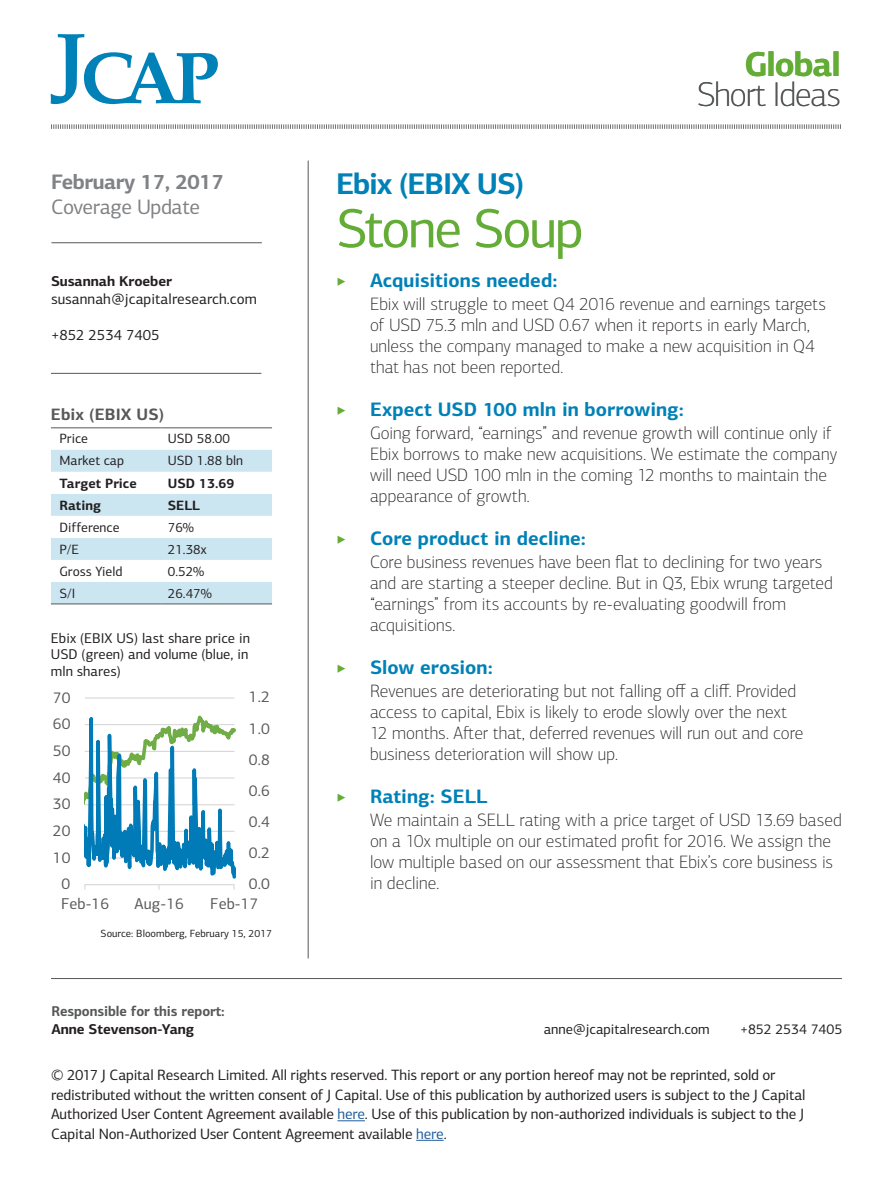
<style>
.page{position:relative;width:893px;height:1191px;background:#fff}
.page>*{position:absolute;margin:0;border:0;box-sizing:border-box;transform-origin:0 0}
.Front_page_headline{font:55.5px "PF Centro Sans Pro";letter-spacing:-.045em;color:#63ad36}
.t1{font:100 34.5px "PF Centro Sans Pro";letter-spacing:-.03em;color:#545557}
.t2{font:700 34.5px "PF Centro Sans Pro";letter-spacing:-.03em;color:#63ad36}
.Front_page_company_n{font:700 30px "PF Centro Sans Pro";letter-spacing:-.04em;color:#0081b7}
.t3{font:700 21px "PF Centro Sans Pro";letter-spacing:-.02em;color:#808285}
.t4{font:21px "PF Centro Sans Pro";letter-spacing:-.02em;color:#808285}
.t5{font:700 19.5px "PF Centro Sans Pro";color:#0081b7}
.Front_page_body{font:100 18px/21px "PF Centro Sans Pro";color:#231f20}
.Front_page_accent_he{font:700 16.5px "PF Centro Sans Pro";letter-spacing:.005em;color:#57585a}
.t6{font:15.75px "PF Centro Sans Pro";letter-spacing:.01em;color:#595959}
.t7{font:15px/19.5px "PF Centro Sans Pro";letter-spacing:-.01em;color:#231f20}
.Front_page_accent_bo{font:14.25px/16.5px "PF Centro Sans Pro";color:#231f20;text-align:justify}
.t8{font:700 14.25px "PF Centro Sans Pro";letter-spacing:-.005em;color:#231f20}
.t9{font:700 14.25px "PF Centro Sans Pro";letter-spacing:-.005em;color:#57585a;scale:.96 1}
.t10{font:13.5px "PF Centro Sans Pro";color:#231f20}
.t11{font:700 13.5px "PF Centro Sans Pro";color:#231f20}
.Source{font:10.5px "PF Centro Sans Pro";color:#231f20}
.s1{font-family:"PF Centro Serif Pro";font-weight:400;color:#63ad36}
.s2{color:#215e9e}
</style>
<div class="page">
<svg style="left:51px;top:124px;width:790px;height:5px"></svg>
<svg style="left:51px;top:34px;width:167px;height:70px"></svg>
<svg style="left:337px;top:1120px;width:28px;height:1px"></svg>
<svg style="left:416px;top:1140px;width:28px;height:1px"></svg>
<hr style="left:51px;top:242px;width:211px;height:1px;background:#57585a">
<hr style="left:51px;top:373px;width:210px;height:1px;background:#57585a">
<hr style="left:308px;top:161px;width:1px;height:797px;background:#57585a">
<hr style="left:51px;top:978px;width:791px;height:1px;background:#57585a">
<hr style="left:85px;top:697px;width:149px;height:1px;background:#d9d9d9">
<svg style="left:84px;top:698px;width:151px;height:191px"></svg>
<svg style="left:51px;top:450px;width:221px;height:153px"></svg>
<hr style="left:51px;top:427px;width:110px;height:1px;background:#57585a">
<hr style="left:161px;top:427px;width:111px;height:1px;background:#57585a">
<hr style="left:51px;top:603px;width:110px;height:1px;background:#57585a">
<hr style="left:161px;top:603px;width:111px;height:1px;background:#57585a">
<p class="t3" style="left:51px;top:168px;width:174px">February 17, 2017</p>
<p class="t4" style="left:51px;top:194px;width:150px">Coverage Update</p>
<p class="t8" style="left:51px;top:272px;width:123px">Susannah Kroeber</p>
<p class="t7" style="left:51px;top:289px;width:207px">susannah@jcapitalresearch.com</p>
<p class="t7" style="left:51px;top:325px;width:110px">+852 2534 7405</p>
<p class="Front_page_accent_he" style="left:51px;top:404px;width:115px">Ebix (EBIX US)</p>
<p class="t10" style="left:59px;top:431px;width:30px">Price</p>
<p class="t10" style="left:168px;top:431px;width:64px">USD 58.00</p>
<p class="t10" style="left:59px;top:453px;width:66px">Market cap</p>
<p class="t10" style="left:168px;top:453px;width:77px">USD 1.88 bln</p>
<p class="t11" style="left:59px;top:474px;width:79px">Target Price</p>
<p class="t11" style="left:168px;top:474px;width:68px">USD 13.69</p>
<p class="t11" style="left:59px;top:496px;width:43px">Rating</p>
<p class="t11" style="left:168px;top:496px;width:34px">SELL</p>
<p class="t10" style="left:59px;top:519px;width:62px">Difference</p>
<p class="t10" style="left:168px;top:519px;width:28px">76%</p>
<p class="t10" style="left:59px;top:541px;width:21px">P/E</p>
<p class="t10" style="left:168px;top:541px;width:40px">21.38x</p>
<p class="t10" style="left:59px;top:563px;width:65px">Gross Yield</p>
<p class="t10" style="left:168px;top:563px;width:38px">0.52%</p>
<p class="t10" style="left:59px;top:585px;width:17px">S/I</p>
<p class="t10" style="left:168px;top:585px;width:46px">26.47%</p>
<p class="Front_page_accent_bo" style="left:51px;top:629px;width:201px">Ebix (EBIX US) last share price in USD (green) and volume (blue, in mln shares)</p>
<p class="t6" style="left:53px;top:687px;width:19px">70</p>
<p class="t6" style="left:53px;top:714px;width:19px">60</p>
<p class="t6" style="left:53px;top:741px;width:19px">50</p>
<p class="t6" style="left:53px;top:767px;width:19px">40</p>
<p class="t6" style="left:53px;top:794px;width:19px">30</p>
<p class="t6" style="left:53px;top:821px;width:19px">20</p>
<p class="t6" style="left:53px;top:847px;width:19px">10</p>
<p class="t6" style="left:62px;top:874px;width:10px">0</p>
<p class="t6" style="left:249px;top:687px;width:22px">1.2</p>
<p class="t6" style="left:249px;top:719px;width:22px">1.0</p>
<p class="t6" style="left:249px;top:750px;width:22px">0.8</p>
<p class="t6" style="left:249px;top:781px;width:22px">0.6</p>
<p class="t6" style="left:249px;top:812px;width:22px">0.4</p>
<p class="t6" style="left:249px;top:843px;width:22px">0.2</p>
<p class="t6" style="left:249px;top:874px;width:22px">0.0</p>
<p class="t6" style="left:61px;top:894px;width:50px">Feb-16</p>
<p class="t6" style="left:135px;top:894px;width:51px">Aug-16</p>
<p class="t6" style="left:210px;top:894px;width:50px">Feb-17</p>
<p class="Source" style="left:101px;top:927px;width:173px">Source: Bloomberg, February 15, 2017</p>
<p class="Front_page_company_n" style="left:336px;top:165px;width:190px">Ebix (EBIX US)</p>
<p class="Front_page_headline" style="left:336px;top:195px;width:249px">Stone Soup</p>
<p class="t2" style="left:744px;top:42px;width:98px">Global</p>
<p class="t1" style="left:697px;top:74px;width:145px">Short Ideas</p>
<p class="t5" style="left:336px;top:268px;width:223px"><span class="s1">‣</span> Acquisitions needed:</p>
<p class="Front_page_body" style="left:370px;top:293px;width:457px">Ebix will struggle to meet Q4 2016 revenue and earnings targets of USD 75.3 mln and USD 0.67 when it reports in early March, unless the company managed to make a new acquisition in Q4 that has not been reported.</p>
<p class="t5" style="left:336px;top:397px;width:349px"><span class="s1">‣</span> Expect USD 100 mln in borrowing:</p>
<p class="Front_page_body" style="left:370px;top:422px;width:469px">Going forward, “earnings” and revenue growth will continue only if Ebix borrows to make new acquisitions. We estimate the company will need USD 100 mln in the coming 12 months to maintain the appearance of growth.</p>
<p class="t5" style="left:336px;top:526px;width:251px"><span class="s1">‣</span> Core product in decline:</p>
<p class="Front_page_body" style="left:370px;top:551px;width:464px">Core business revenues have been flat to declining for two years and are starting a steeper decline. But in Q3, Ebix wrung targeted “earnings” from its accounts by re-evaluating goodwill from acquisitions.</p>
<p class="t5" style="left:336px;top:655px;width:158px"><span class="s1">‣</span> Slow erosion:</p>
<p class="Front_page_body" style="left:370px;top:680px;width:435px">Revenues are deteriorating but not falling off a cliff. Provided access to capital, Ebix is likely to erode slowly over the next 12 months. After that, deferred revenues will run out and core business deterioration will show up.</p>
<p class="t5" style="left:336px;top:784px;width:153px"><span class="s1">‣</span> Rating: SELL</p>
<p class="Front_page_body" style="left:370px;top:809px;width:473px">We maintain a SELL rating with a price target of USD 13.69 based on a 10x multiple on our estimated profit for 2016. We assign the low multiple based on our assessment that Ebix’s core business is in decline.</p>
<p class="t9" style="left:51px;top:1002px;width:182px">Responsible for this report:</p>
<p class="t8" style="left:51px;top:1020px;width:145px">Anne Stevenson-Yang</p>
<p class="Front_page_accent_bo" style="left:544px;top:1020px;width:168px">anne@jcapitalresearch.com</p>
<p class="Front_page_accent_bo" style="left:740px;top:1020px;width:104px">+852 2534 7405</p>
<p class="t7" style="left:51px;top:1065px;width:756px">© 2017 J Capital Research Limited. All rights reserved. This report or any portion hereof may not be reprinted, sold or redistributed without the written consent of J Capital. Use of this publication by authorized users is subject to the J Capital Authorized User Content Agreement available <span class="s2">here</span>. Use of this publication by non-authorized individuals is subject to the J Capital Non-Authorized User Content Agreement available <span class="s2">here</span>.</p>
</div>
